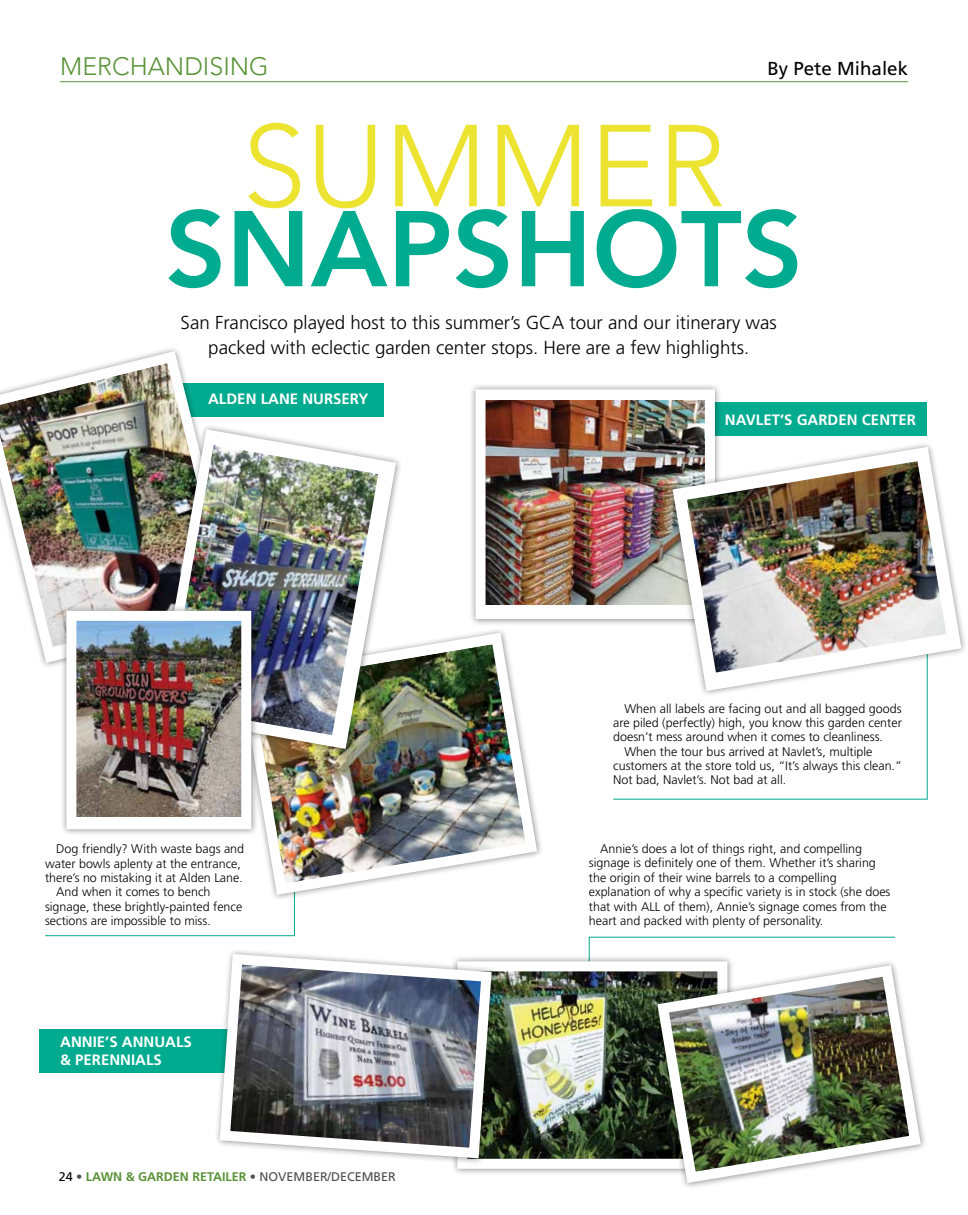
<style>
.page{position:relative;width:968px;height:1215px;background:#fff}
.page>*{position:absolute;margin:0;border:0;box-sizing:border-box;transform-origin:0 0}
.t1{font:300 115px "Avenir LT Std";color:#ede331}
.t2{font:800 106.25px "Avenir LT Std";color:#00ab8f}
.t3{font:300 25px "Avenir LT Std";color:#5a9338}
.t4{font:300 18.75px/25px "Frutiger LT Std";color:#000;text-align:center}
.t5{font:18.75px "Frutiger LT Std";color:#000}
.t6{font:700 15px "Frutiger LT Std";color:#fff}
.t7{font:300 12.5px/14.4px "Frutiger LT Std";color:#000}
.t8{font:12.5px "Frutiger LT Std";color:#4d4d4f}
.s1{color:#000}
.s2{font-weight:700;color:#5a9338}
</style>
<div class="page">
<hr style="left:60px;top:81px;width:848px;height:1px;background:#5a9338">
<svg style="left:588px;top:937px;width:307px;height:18px"></svg>
<svg style="left:613px;top:698px;width:314px;height:102px"></svg>
<svg style="left:45px;top:902px;width:250px;height:34px"></svg>
<div style="left:39px;top:1030px;width:237px;height:43px;background:#00ab8f"></div>
<div style="left:663px;top:402px;width:264px;height:34px;background:#00ab8f"></div>
<div style="left:152px;top:383px;width:231px;height:34px;background:#00ab8f"></div>
<img style="left:258px;top:630px;width:283px;height:271px">
<img style="left:0;top:348px;width:197px;height:319px">
<img style="left:150px;top:424px;width:252px;height:331px">
<div style="left:451px;top:955px;width:284px;height:221px;background:#000;opacity:.45"></div>
<img style="left:498px;top:972px;width:153px;height:186px">
<div style="left:457px;top:961px;width:270px;height:208px;border:10px solid #fff"></div>
<img style="left:214px;top:951px;width:283px;height:213px">
<div style="left:60px;top:604px;width:198px;height:233px;background:#000;opacity:.45"></div>
<img style="left:77px;top:622px;width:163px;height:195px">
<div style="left:66px;top:611px;width:185px;height:218px;border:10px solid #fff"></div>
<div style="left:469px;top:383px;width:253px;height:243px;background:#000;opacity:.45"></div>
<img style="left:486px;top:401px;width:218px;height:204px">
<div style="left:475px;top:389px;width:240px;height:230px;border:10px solid #fff"></div>
<img style="left:651px;top:959px;width:274px;height:228px">
<img style="left:667px;top:441px;width:298px;height:256px">
<h3 class="t3" style="left:60px;top:52px;width:210px">MERCHANDISING</h3>
<h3 class="t5" style="left:767px;top:58px;width:142px">By Pete Mihalek</h3>
<h1 class="t1" style="left:242px;top:99px;width:226px">SUMMER</h1>
<h2 class="t2" style="left:165px;top:186px;width:630px">SNAPSHOTS</h2>
<h3 class="t4" style="left:181px;top:310px;width:597px">San Francisco played host to this summer’s GCA tour and our itinerary was packed with eclectic garden center stops. Here are a few highlights.</h3>
<p class="t6" style="left:208px;top:390px;width:21px">ALDEN</p>
<p class="t6" style="left:261px;top:390px;width:19px">LANE</p>
<p class="t6" style="left:302px;top:390px;width:68px">NURSERY</p>
<p class="t7" style="left:56px;top:842px;width:189px">Dog friendly? With waste bags and</p>
<p class="t7" style="left:45px;top:856px;width:197px">water bowls aplenty at the entrance,</p>
<p class="t7" style="left:45px;top:871px;width:199px">there’s no mistaking it at Alden Lane.</p>
<p class="t7" style="left:56px;top:885px;width:156px">And when it comes to bench</p>
<p class="t7" style="left:45px;top:899px;width:199px">signage, these brightly-painted fence</p>
<p class="t7" style="left:45px;top:914px;width:167px">sections are impossible to miss.</p>
<p class="t6" style="left:60px;top:1033px;width:20px">ANNIE</p>
<p class="t6" style="left:105px;top:1033px;width:88px">’S ANN UALS</p>
<p class="t6" style="left:60px;top:1051px;width:33px">&amp; PERENNIAL</p>
<p class="t6" style="left:154px;top:1051px;width:10px">S</p>
<p class="t8" style="left:59px;top:1169px;width:338px"><span class="s1">24</span> • <span class="s2">LAWN &amp; GARDEN RETAILER</span> • NOVEMBER/DECEMBER</p>
<p class="t6" style="left:725px;top:411px;width:94px">NAVLET’S GARDEN</p>
<p class="t6" style="left:861px;top:411px;width:19px">CENTER</p>
<p class="t7" style="left:624px;top:701px;width:278px">When all labels are facing out and all bagged goods</p>
<p class="t7" style="left:613px;top:716px;width:290px">are piled (perfectly) high, you know this garden center</p>
<p class="t7" style="left:613px;top:730px;width:271px">doesn’t mess around when it comes to cleanliness.</p>
<p class="t7" style="left:624px;top:744px;width:249px">When the tour bus arrived at Navlet’s, multiple</p>
<p class="t7" style="left:613px;top:759px;width:290px">customers at the store told us, “It’s always this clean.”</p>
<p class="t7" style="left:613px;top:773px;width:174px">Not bad, Navlet’s. Not bad at all.</p>
<p class="t7" style="left:589px;top:842px;width:303px;text-indent:11px">Annie’s does a lot of things right, and compelling signage is definitely one of them. Whether it’s sharing the origin of their wine barrels to a compelling explanation of why a specific variety is in stock (she does that with ALL of them), Annie’s signage comes from the heart and packed with plenty of personality.</p>
</div>
